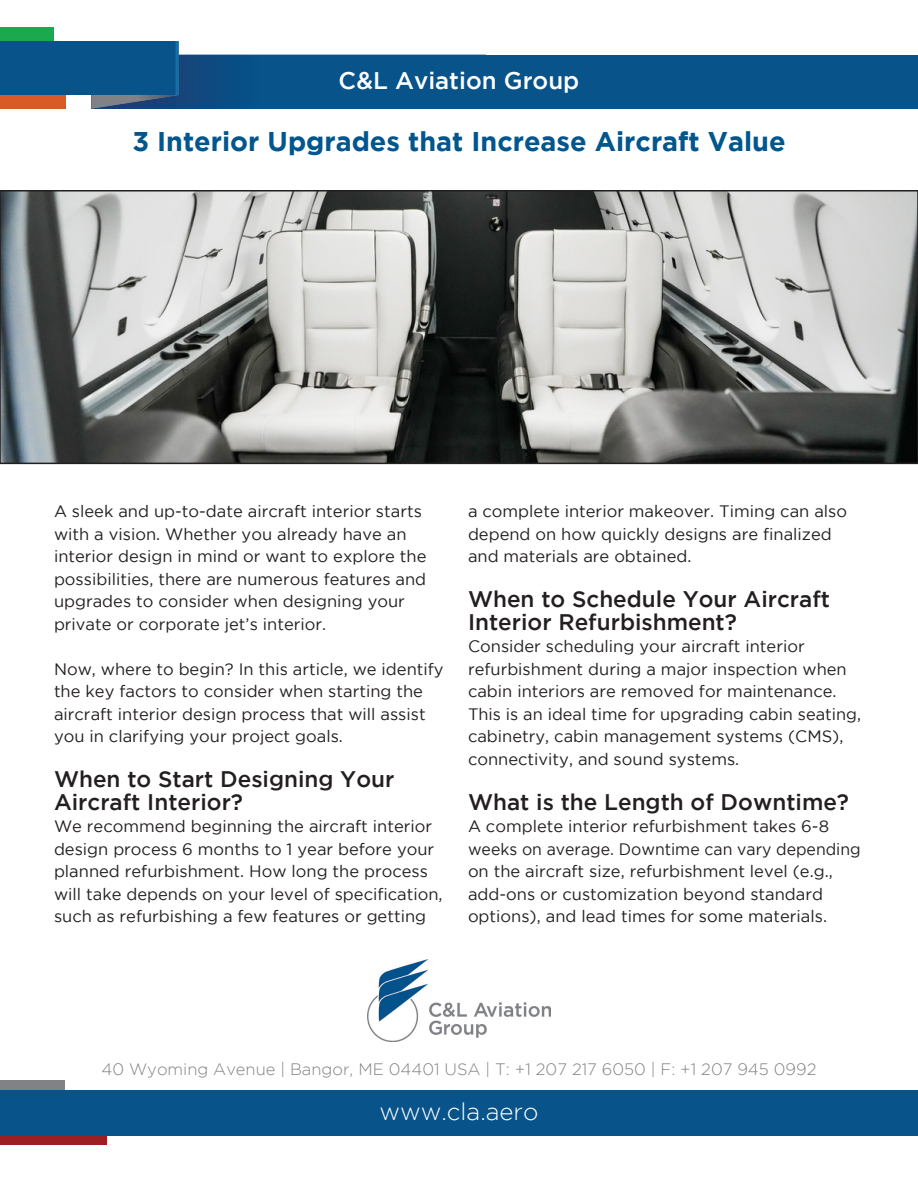
<style>
.page{position:relative;width:918px;height:1188px;background:#fff}
.page>*{position:absolute;margin:0;border:0;box-sizing:border-box;transform-origin:0 0}
.t1{font:700 27px "Gotham";color:#01568d}
.t2{font:500 24px "Gotham";color:#fff}
.t3{font:300 24px "Gotham";color:#fff}
.t4{font:500 22.5px/22.5px "Gotham";color:#231f20}
.t5{font:16.5px/22.5px "Gotham";color:#231f20}
.t6{font:300 16.5px "Gotham";color:#818285}
.t7{font:16.5px "Gotham";color:#231f20;scale:.96 1}
</style>
<div class="page">
<div style="left:0;top:1081px;width:65px;height:13px;background:#818285"></div>
<div style="left:0;top:1131px;width:107px;height:13px;background:#9e1f21"></div>
<div style="left:0;top:1090px;width:918px;height:45px;background:#07538a"></div>
<div style="left:92px;top:55px;width:826px;height:54px;background:#07538a"></div>
<div style="left:0;top:41px;width:178px;height:54px;background:#07538a"></div>
<svg style="left:92px;top:41px;width:394px;height:68px"></svg>
<div style="left:0;top:95px;width:66px;height:14px;background:#d85a26"></div>
<div style="left:0;top:28px;width:54px;height:13px;background:#1aa94d"></div>
<img style="left:368px;top:960px;width:182px;height:81px">
<img style="left:3px;top:193px;width:912px;height:268px">
<div style="left:0;top:190px;width:918px;height:274px;border:2px solid #231f20"></div>
<p class="t2" style="left:339px;top:67px;width:242px">C&amp;L Aviation Group</p>
<p class="t1" style="left:132px;top:126px;width:655px">3 Interior Upgrades that Increase Aircraft Value</p>
<p class="t5" style="left:54px;top:500px;width:374px">A sleek and up-to-date aircraft interior starts with a vision. Whether you already have an interior design in mind or want to explore the possibilities, there are numerous features and upgrades to consider when designing your private or corporate jet’s interior.</p>
<p class="t5" style="left:54px;top:657px;width:391px">Now, where to begin? In this article, we identify the key factors to consider when starting the aircraft interior design process that will assist you in clarifying your project goals.</p>
<p class="t4" style="left:54px;top:767px;width:342px">When to Start Designing Your<br>Aircraft Interior?</p>
<p class="t5" style="left:54px;top:815px;width:390px">We recommend beginning the aircraft interior design process 6 months to 1 year before your planned refurbishment. How long the process will take depends on your level of specification, such as refurbishing a few features or getting</p>
<p class="t5" style="left:468px;top:500px;width:381px">a complete interior makeover. Timing can also depend on how quickly designs are finalized and materials are obtained.</p>
<p class="t4" style="left:468px;top:587px;width:364px">When to Schedule Your Aircraft<br>Interior Refurbishment?</p>
<p class="t5" style="left:468px;top:635px;width:338px">Consider scheduling your aircraft interior</p>
<p class="t5" style="left:468px;top:657px;width:380px">refurbishment during a major inspection when cabin interiors are removed for maintenance.</p>
<p class="t5" style="left:468px;top:702px;width:395px">This is an ideal time for upgrading cabin seating,</p>
<p class="t5" style="left:468px;top:725px;width:377px">cabinetry, cabin management systems (CMS), connectivity, and sound systems.</p>
<p class="t4" style="left:468px;top:790px;width:383px">What is the Length of Downtime?</p>
<p class="t5" style="left:468px;top:815px;width:363px">A complete interior refurbishment takes 6-8</p>
<p class="t7" style="left:468px;top:840px;width:411px">weeks on average. Downtime can vary depending</p>
<p class="t5" style="left:468px;top:860px;width:366px">on the aircraft size, refurbishment level (e.g., add-ons or customization beyond standard</p>
<p class="t5" style="left:468px;top:905px;width:361px">options), and lead times for some materials.</p>
<p class="t6" style="left:102px;top:1060px;width:716px">40 Wyoming Avenue | Bangor, ME 04401 USA | T: +1 207 217 6050 | F: +1 207 945 0992</p>
<p class="t3" style="left:379px;top:1099px;width:161px">www.cla.aero</p>
</div>
